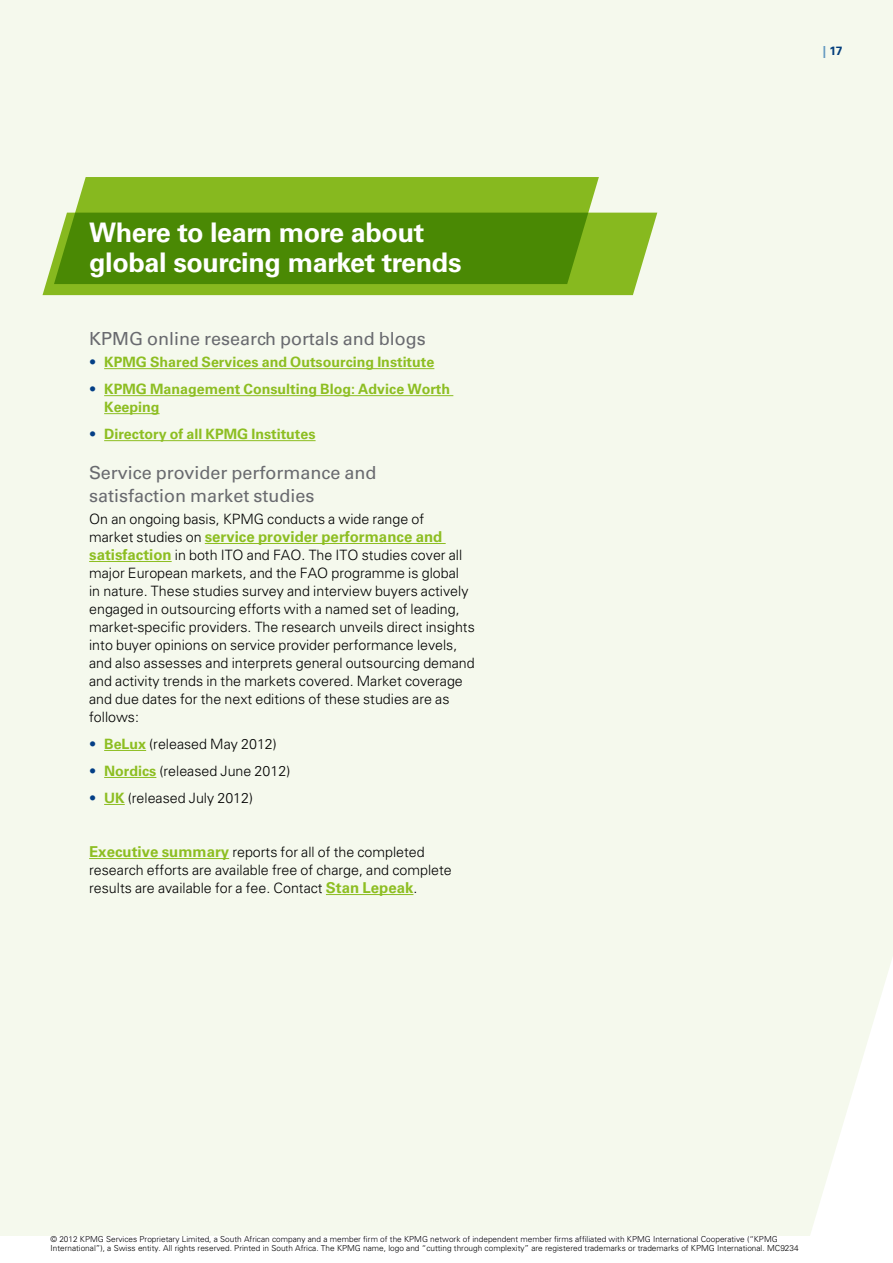
<style>
.page{position:relative;width:893px;height:1263px;background:#fff}
.page>*{position:absolute;margin:0;border:0;box-sizing:border-box;transform-origin:0 0}
.t1{font:700 27px/30px "Univers LT Std";letter-spacing:-.015em;color:#fff}
.t2{font:18px/22.5px "Univers LT Std";color:#696a6f}
.t3{font:700 15px "Univers LT Std";color:#8dbe22}
.t4{font:300 14.25px/18px "Univers LT Std";color:#000}
.t5{font:700 14.25px/18px "Univers LT Std";color:#8dbe22}
.t6{font:700 12px "Univers LT Std";color:#033f86}
.t7{font:300 8.25px/9px "Univers LT Std";color:#000}
.s1{font-weight:300;color:#033f86}
.s2{font-weight:300;font-size:14.25px;color:#000}
.s3{font-weight:700;font-size:15px;color:#8dbe22}
.s4{color:#033f86}
.s5{font-weight:700;color:#8dbe22}
.s6{color:#669ccf}
</style>
<div class="page">
<div style="left:0;top:0;width:893px;height:1236px;background:#f5f9ed"></div>
<svg style="left:54px;top:177px;width:545px;height:36px;background:#8cbc2a"></svg>
<svg style="left:43px;top:213px;width:614px;height:82px;background:#5f9813"></svg>
<hr style="left:104px;top:368px;width:330px;height:1px;background:#8dbe22">
<hr style="left:104px;top:395px;width:349px;height:1px;background:#8dbe22">
<hr style="left:104px;top:413px;width:56px;height:1px;background:#8dbe22">
<hr style="left:104px;top:440px;width:212px;height:1px;background:#8dbe22">
<hr style="left:205px;top:543px;width:241px;height:1px;background:#8dbe22">
<hr style="left:89px;top:561px;width:83px;height:1px;background:#8dbe22">
<hr style="left:104px;top:750px;width:42px;height:1px;background:#8dbe22">
<hr style="left:104px;top:777px;width:52px;height:1px;background:#8dbe22">
<svg style="left:104px;top:804px;width:21px;height:1px"></svg>
<hr style="left:89px;top:858px;width:140px;height:1px;background:#8dbe22">
<hr style="left:326px;top:894px;width:87px;height:1px;background:#8dbe22">
<h1 class="t1" style="left:89px;top:218px;width:374px">Where to learn more about global sourcing market trends</h1>
<p class="t2" style="left:89px;top:327px;width:338px">KPMG online research portals and blogs</p>
<p class="t5" style="left:89px;top:353px;width:347px"><span class="s1">•</span> KPMG Shared Services and Outsourcing Institute</p>
<p class="t5" style="left:104px;top:380px;width:347px;text-indent:-15px"><span class="s1">•</span> KPMG Management Consulting Blog: Advice Worth<br>Keeping</p>
<p class="t5" style="left:89px;top:425px;width:228px"><span class="s1">•</span> Directory of all KPMG Institutes</p>
<p class="t2" style="left:89px;top:462px;width:289px">Service provider performance and satisfaction market studies</p>
<p class="t4" style="left:89px;top:510px;width:336px">On an ongoing basis, KPMG conducts a wide range of</p>
<p class="t3" style="left:89px;top:528px;width:355px"><span class="s2">market studies on</span> service provider performance and</p>
<p class="t4" style="left:89px;top:546px;width:387px"><span class="s3">satisfaction</span> in both ITO and FAO. The ITO studies cover all major E uropean markets, and the FAO programme is global<br>in nature. These studies survey and interview buyers actively engaged in outsourcing efforts with a named set of leading, market-specific providers. The research unveils direct insights into buyer opinions on service provider performance levels, and also assesses and interprets general outsourcing demand and activity trends in the markets covered. Market coverage and due dates for the next editions of these studies are as follows:</p>
<p class="t4" style="left:89px;top:735px;width:189px"><span class="s4">•</span> <span class="s5">BeLux</span> (released May 2012)</p>
<p class="t4" style="left:89px;top:762px;width:203px"><span class="s4">•</span> <span class="s5">Nordics</span> (released June 2012)</p>
<p class="t4" style="left:89px;top:789px;width:165px"><span class="s4">•</span> <span class="s5">UK</span> (released July 2012)</p>
<p class="t4" style="left:89px;top:843px;width:364px"><span class="s3">Executive summary</span> reports for all of the completed research efforts are available free of charge, and complete results are available for a fee. Contact <span class="s3">Stan Lepeak</span>.</p>
<p class="t6" style="left:823px;top:44px;width:21px"><span class="s6">|</span> 17</p>
<p class="t7" style="left:50px;top:1235px;width:750px">© 2012 KPMG Services Proprietary Limited, a South African company and a member firm of the KPMG network of independent member firms affiliated with KPMG International Cooperative (“KPMG<br>International”), a Swiss entity. All rights reserved. Printed in South Africa. The KPMG name, logo and “cutting through complexity” are registered trademarks or trademarks of KPMG International. MC9234</p>
</div>
